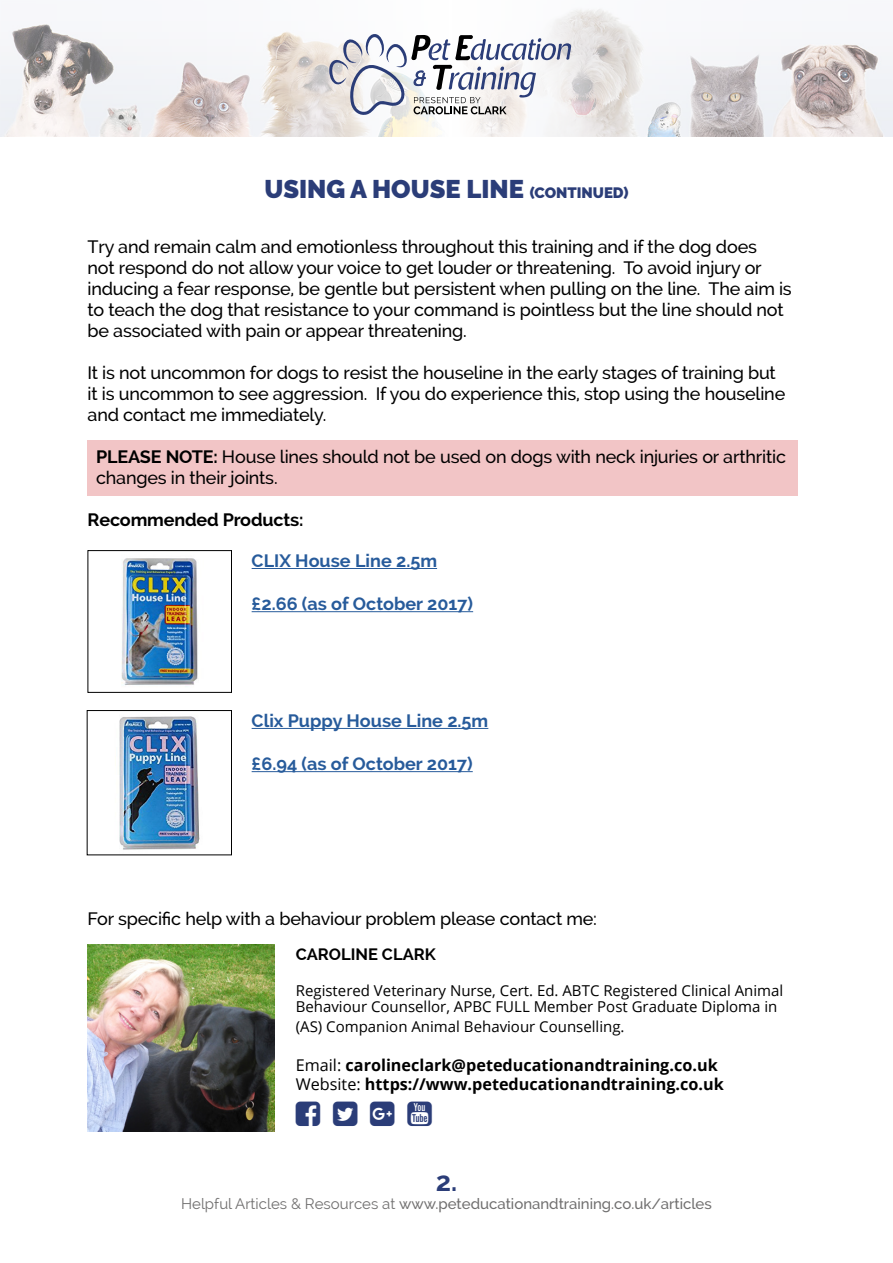
<style>
.page{position:relative;width:893px;height:1263px;background:#fff}
.page>*{position:absolute;margin:0;border:0;box-sizing:border-box;transform-origin:0 0}
.t1{font:700 27px "Raleway";color:#2b3d78}
.t2{font:900 25.5px "Raleway";color:#2b3d78}
.t3{font:500 18px/21px "Raleway";letter-spacing:-.01em;color:#000}
.t4{font:700 18px "Raleway";color:#275b9b}
.t5{font:700 18px "Raleway";letter-spacing:-.01em;color:#000}
.t6{font:700 16.5px "Raleway";color:#000}
.t7{font:700 16.2px/19.5px "Open Sans";color:#000}
.t8{font:15px/16.5px "Open Sans";color:#000}
.t9{font:500 15px "Raleway";color:#706f6f}
.s1{font-size:15px}
.s2{font-weight:700}
.s3{font-weight:400}
</style>
<div class="page">
<div style="left:88px;top:441px;width:710px;height:55px;background:#f2c5c6"></div>
<img style="left:0;top:9px;width:893px;height:128px">
<svg style="left:328px;top:31px;width:243px;height:86px"></svg>
<img style="left:88px;top:944px;width:186px;height:187px">
<hr style="left:252px;top:568px;width:185px;height:1px;background:#275b9b">
<hr style="left:252px;top:611px;width:221px;height:1px;background:#275b9b">
<img style="left:121px;top:558px;width:77px;height:127px">
<div style="left:88px;top:550px;width:144px;height:143px;border:1px solid #000"></div>
<img style="left:119px;top:716px;width:81px;height:134px">
<div style="left:87px;top:710px;width:145px;height:145px;border:1px solid #000"></div>
<hr style="left:252px;top:728px;width:236px;height:1px;background:#275b9b">
<hr style="left:252px;top:771px;width:221px;height:1px;background:#275b9b">
<h2 class="t2" style="left:264px;top:175px;width:366px">USING A HOUSE LINE <span class="s1">(CONTINUED)</span></h2>
<p class="t3" style="left:88px;top:236px;width:706px">Try and remain calm and emotionless throughout this training and if the dog does<br>not respond do not allow your voice to get louder or threatening. To avoid injury or inducing a fear response, be gentle but persistent when pulling on the line. The aim is to teach the dog that resistance to your command is pointless but the line should not be associated with pain or appear threatening.</p>
<p class="t3" style="left:88px;top:362px;width:699px">It is not uncommon for dogs to resist the houseline in the early stages of training but it is uncommon to see aggression. If you do experience this, stop using the houseline and contact me immediately.</p>
<p class="t3" style="left:96px;top:446px;width:691px"><span class="s2">PLEASE NOTE:</span> House lines should not be used on dogs with neck injuries or arthritic changes in their joints.</p>
<p class="t5" style="left:88px;top:509px;width:218px">Recommended Products:</p>
<p class="t4" style="left:252px;top:550px;width:187px">CLIX House Line 2.5m</p>
<p class="t4" style="left:252px;top:594px;width:223px">£2.66 (as of October 2017)</p>
<p class="t4" style="left:252px;top:710px;width:238px">Clix Puppy House Line 2.5m</p>
<p class="t4" style="left:252px;top:754px;width:223px">£6.94 (as of October 2017)</p>
<p class="t3" style="left:88px;top:908px;width:511px">For specific help with a behaviour problem please contact me:</p>
<p class="t6" style="left:296px;top:945px;width:142px">CAROLINE CLARK</p>
<p class="t8" style="left:296px;top:982px;width:489px">Registered Veterinary Nurse, Cert. Ed. ABTC Registered Clinical Animal<br>Behaviour Counsellor, APBC FULL Member Post Graduate Diploma in</p>
<p class="t8" style="left:296px;top:1018px;width:330px">(AS) Companion Animal Behaviour Counselling.</p>
<p class="t7" style="left:296px;top:1055px;width:429px"><span class="s3">Email:</span> carolineclark@peteducationandtraining.co.uk<br><span class="s3">Website:</span> https://www.peteducationandtraining.co.uk</p>
<h1 class="t1" style="left:436px;top:1166px;width:23px">2.</h1>
<p class="t9" style="left:181px;top:1195px;width:532px"><span class="s3">Helpful Articles &amp; Resources at</span> www.peteducationandtraining.co.uk/articles</p>
</div>
